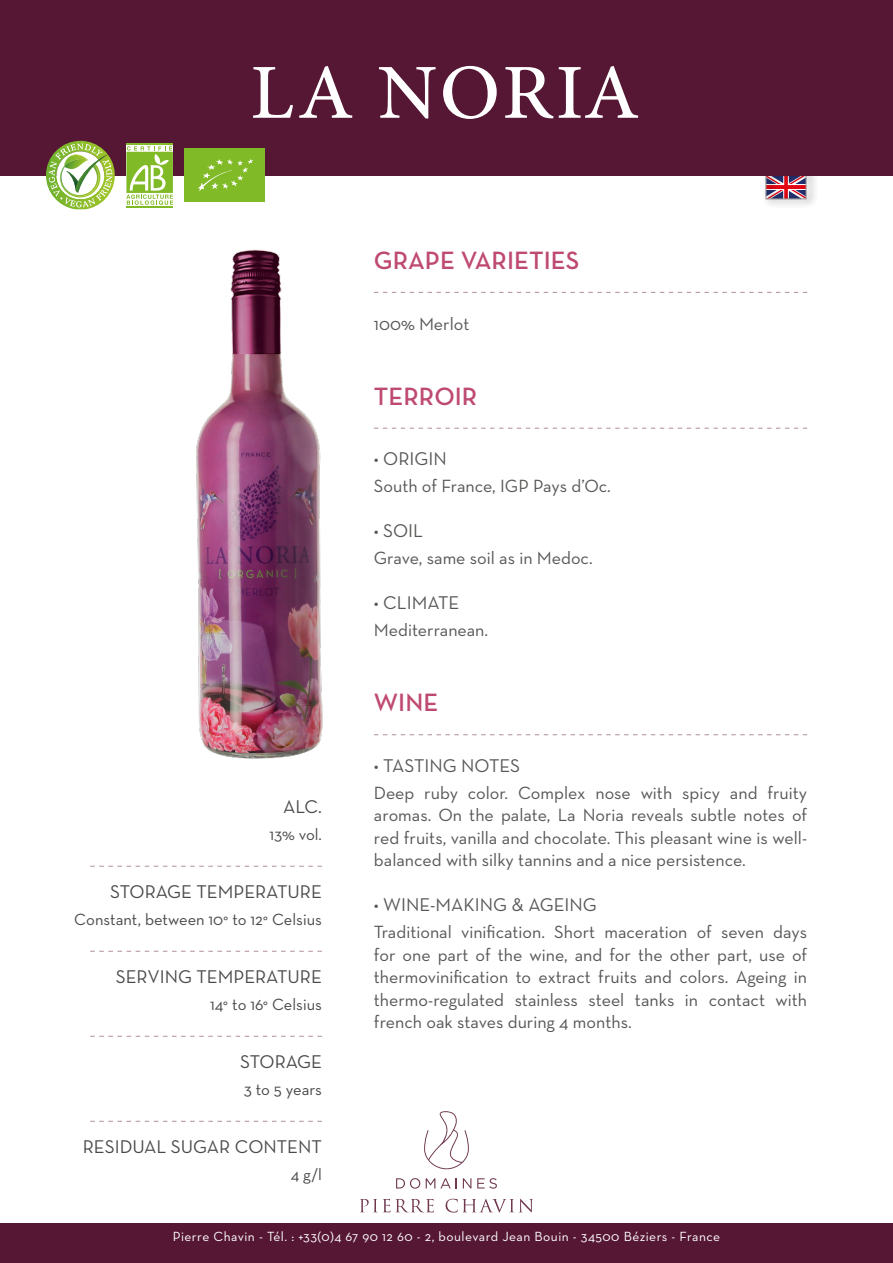
<style>
.page{position:relative;width:893px;height:1263px;background:#fff}
.page>*{position:absolute;margin:0;border:0;box-sizing:border-box;transform-origin:0 0}
.t1{font:600 25.5px "Neutra Text";color:#bf4a70}
.t2{font:18.75px "Neutra Text";color:#4a4a49}
.t3{font:18.75px "Neutra Text";color:#575756}
.t4{font:18px/22.5px "Neutra Text";color:#575756;text-align:justify}
.t5{font:16.5px "Neutra Text";color:#4a4a49}
.t6{font:13.5px "Neutra Text";letter-spacing:.035em;color:#fff}
.s1{font-size:18px}
</style>
<div class="page">
<div style="left:0;top:1223px;width:893px;height:40px;background:#561735"></div>
<svg style="left:396px;top:1178px;width:24px;height:11px"></svg>
<svg style="left:426px;top:1178px;width:31px;height:10px"></svg>
<svg style="left:463px;top:1178px;width:8px;height:10px"></svg>
<svg style="left:477px;top:1178px;width:20px;height:11px"></svg>
<svg style="left:360px;top:1199px;width:74px;height:13px"></svg>
<svg style="left:446px;top:1199px;width:87px;height:13px"></svg>
<svg style="left:424px;top:1111px;width:45px;height:58px"></svg>
<div style="left:761px;top:166px;width:58px;height:43px;background:#000;opacity:.25"></div>
<div style="left:766px;top:174px;width:40px;height:25px;border:1px solid #9d9d9c"></div>
<svg style="left:374px;top:292px;width:433px;height:1px"></svg>
<svg style="left:374px;top:428px;width:433px;height:1px"></svg>
<svg style="left:374px;top:734px;width:433px;height:1px"></svg>
<svg style="left:90px;top:866px;width:232px;height:1px"></svg>
<svg style="left:90px;top:951px;width:232px;height:1px"></svg>
<svg style="left:90px;top:1036px;width:232px;height:1px"></svg>
<svg style="left:90px;top:1121px;width:232px;height:1px"></svg>
<div style="left:0;top:0;width:893px;height:175px;background:#561735"></div>
<svg style="left:253px;top:67px;width:40px;height:51px"></svg>
<svg style="left:299px;top:66px;width:53px;height:52px"></svg>
<svg style="left:379px;top:67px;width:57px;height:51px"></svg>
<svg style="left:443px;top:66px;width:54px;height:53px"></svg>
<svg style="left:505px;top:67px;width:48px;height:51px"></svg>
<svg style="left:559px;top:66px;width:79px;height:52px"></svg>
<svg style="left:46px;top:141px;width:69px;height:68px"></svg>
<div style="left:185px;top:148px;width:80px;height:54px;background:#80ba27"></div>
<svg style="left:198px;top:159px;width:55px;height:32px"></svg>
<hr style="left:126px;top:143px;width:47px;height:2px;background:#80ba27">
<hr style="left:126px;top:206px;width:47px;height:1px;background:#80ba27">
<svg style="left:126px;top:145px;width:47px;height:60px"></svg>
<img style="left:196px;top:249px;width:127px;height:510px">
<h1 class="t1" style="left:374px;top:244px;width:207px">GRAPE VARIETIES</h1>
<p class="t4" style="left:374px;top:312px;width:97px">100% Merlot</p>
<h1 class="t1" style="left:374px;top:380px;width:105px">TERROIR</h1>
<p class="t3" style="left:374px;top:448px;width:74px"><span class="s1">•</span> ORIGIN</p>
<p class="t4" style="left:374px;top:474px;width:238px">South of France, IGP Pays d’Oc.</p>
<p class="t3" style="left:374px;top:520px;width:51px"><span class="s1">•</span> SOIL</p>
<p class="t4" style="left:374px;top:546px;width:220px">Grave, same soil as in Medoc.</p>
<p class="t3" style="left:374px;top:592px;width:87px"><span class="s1">•</span> CLIMATE</p>
<p class="t4" style="left:374px;top:618px;width:116px">Mediterranean.</p>
<p class="t2" style="left:283px;top:795px;width:40px">ALC.</p>
<p class="t5" style="left:270px;top:824px;width:54px">13% vol.</p>
<p class="t2" style="left:110px;top:880px;width:213px">STORAGE TEMPERATURE</p>
<p class="t5" style="left:74px;top:909px;width:249px">Constant, between 10° to 12° Celsius</p>
<p class="t2" style="left:116px;top:965px;width:208px">SERVING TEMPERATURE</p>
<p class="t5" style="left:210px;top:994px;width:113px">14° to 16° Celsius</p>
<p class="t2" style="left:240px;top:1050px;width:83px">STORAGE</p>
<p class="t5" style="left:244px;top:1079px;width:80px">3 to 5 years</p>
<p class="t2" style="left:83px;top:1135px;width:241px">RESIDUAL SUGAR CONTENT</p>
<p class="t5" style="left:291px;top:1164px;width:33px">4 g/l</p>
<h1 class="t1" style="left:374px;top:687px;width:66px">WINE</h1>
<p class="t3" style="left:374px;top:754px;width:148px"><span class="s1">•</span> TASTING NOTES</p>
<p class="t4" style="left:374px;top:781px;width:435px">Deep ruby color. Complex nose with spicy and fruity aromas. On the palate, La Noria reveals subtle notes of red fruits, vanilla and chocolate. This pleasant wine is well&shy;balanced with silky tannins and a nice persistence.</p>
<p class="t3" style="left:374px;top:894px;width:224px"><span class="s1">•</span> WINE-MAKING &amp; AGEING</p>
<p class="t4" style="left:374px;top:920px;width:435px">Traditional vinification. Short maceration of seven days for one part of the wine, and for the other part, use of thermovinification to extract fruits and colors. Ageing in thermo-regulated stainless steel tanks in contact with french oak staves during 4 months.</p>
<p class="t6" style="left:173px;top:1228px;width:549px">Pierre Chavin - Tél. : +33(0)4 67 90 12 60 - 2, boulevard Jean Bouin - 34500 Béziers - France</p>
</div>
